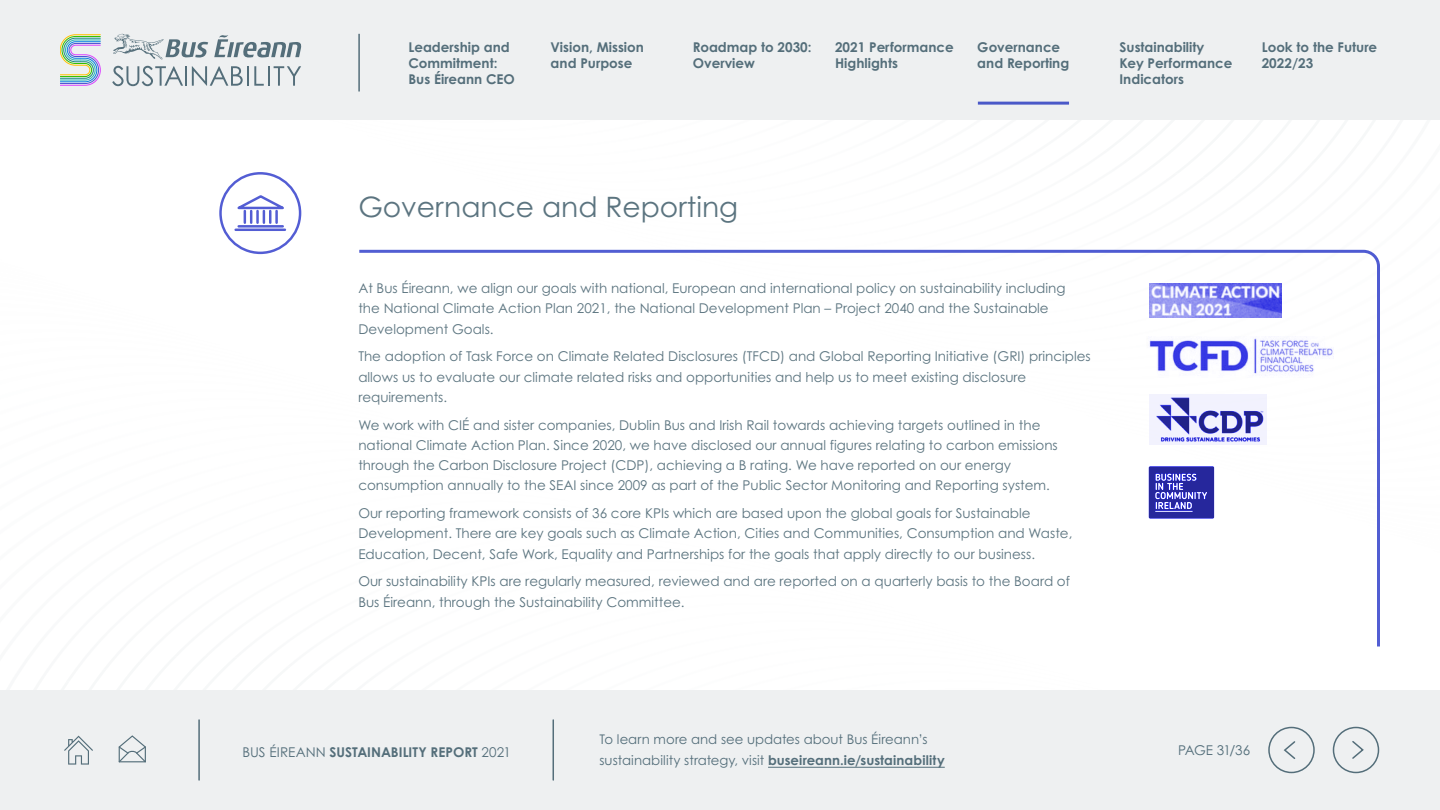
<style>
.page{position:relative;width:1440px;height:810px;background:#fff}
.page>*{position:absolute;margin:0;border:0;box-sizing:border-box;transform-origin:0 0}
.t1{font:28.12px "Century Gothic Pro";color:#546e7a}
.t2{font:13.5px/20.2px "Century Gothic Pro";color:#546e7a}
.t3{font:700 13.5px/16.2px "Century Gothic Pro";color:#546e7a}
.t4{font:13.27px/21px "Century Gothic Pro";color:#546e7a}
.s1{font-weight:400}
.s2{font-weight:700}
</style>
<div class="page">
<svg style="left:219px;top:172px;width:1161px;height:475px"></svg>
<div style="left:0;top:690px;width:1440px;height:120px;background:#eef0f1"></div>
<div style="left:0;top:0;width:1440px;height:120px;background:#eef0f1"></div>
<svg style="left:113px;top:34px;width:95px;height:25px"></svg>
<svg style="left:214px;top:35px;width:87px;height:22px"></svg>
<svg style="left:112px;top:66px;width:71px;height:20px"></svg>
<hr style="left:185px;top:66px;width:2px;height:20px;background:#546e7a">
<svg style="left:192px;top:66px;width:51px;height:20px"></svg>
<hr style="left:247px;top:66px;width:2px;height:20px;background:#546e7a">
<svg style="left:254px;top:66px;width:10px;height:20px"></svg>
<hr style="left:268px;top:66px;width:2px;height:20px;background:#546e7a">
<svg style="left:274px;top:66px;width:27px;height:20px"></svg>
<svg style="left:60px;top:34px;width:41px;height:52px"></svg>
<hr style="left:358px;top:34px;width:2px;height:57px;background:#546e7a">
<hr style="left:198px;top:720px;width:2px;height:60px;background:#546e7a">
<svg style="left:64px;top:736px;width:29px;height:29px"></svg>
<svg style="left:118px;top:735px;width:28px;height:28px"></svg>
<hr style="left:768px;top:767px;width:177px;height:1px;background:#546e7a">
<hr style="left:553px;top:720px;width:1px;height:60px;background:#546e7a">
<svg style="left:1352px;top:741px;width:12px;height:18px"></svg>
<div style="left:1333px;top:727px;width:46px;height:46px;border:2px solid #546e7a;border-radius:50%"></div>
<svg style="left:1283px;top:741px;width:13px;height:18px"></svg>
<div style="left:1268px;top:727px;width:47px;height:46px;border:2px solid #546e7a;border-radius:50%"></div>
<p class="t3" style="left:408px;top:38px;width:108px">Leadership and<br>Commitment:<br>Bus Éireann CEO</p>
<p class="t3" style="left:551px;top:38px;width:95px">Vision, Mission and Purpose</p>
<p class="t3" style="left:693px;top:38px;width:120px">Roadmap to 2030:<br>Overview</p>
<p class="t3" style="left:835px;top:38px;width:120px">2021 Performance<br>Highlights</p>
<p class="t3" style="left:977px;top:38px;width:94px">Governance and Reporting</p>
<p class="t3" style="left:1120px;top:38px;width:114px">Sustainability<br>Key Performance<br>Indicators</p>
<p class="t3" style="left:1262px;top:38px;width:117px">Look to the Future<br>2022/23</p>
<h1 class="t1" style="left:358px;top:190px;width:381px">Governance and Reporting</h1>
<p class="t2" style="left:358px;top:278px;width:709px">At Bus Éireann, we align our goals with national, European and international policy on sustainability including the National Climate Action Plan 2021, the National Development Plan – Project 2040 and the Sustainable<br>Development Goals.</p>
<p class="t2" style="left:358px;top:346px;width:734px">The adoption of Task Force on Climate Related Disclosures (TFCD) and Global Reporting Initiative (GRI) principles allows us to evaluate our climate related risks and opportunities and help us to meet existing disclosure requirements.</p>
<p class="t2" style="left:358px;top:415px;width:701px">We work with CIÉ and sister companies, Dublin Bus and Irish Rail towards achieving targets outlined in the national Climate Action Plan. Since 2020, we have disclosed our annual figures relating to carbon emissions through the Carbon Disclosure Project (CDP), achieving a B rating. We have reported on our energy consumption annually to the SEAI since 2009 as part of the Public Sector Monitoring and Reporting system.</p>
<p class="t2" style="left:358px;top:503px;width:716px">Our reporting framework consists of 36 core KPIs which are based upon the global goals for Sustainable<br>Development. There are key goals such as Climate Action, Cities and Communities, Consumption and Waste,<br>Education, Decent, Safe Work, Equality and Partnerships for the goals that apply directly to our business.</p>
<p class="t2" style="left:358px;top:571px;width:713px">Our sustainability KPIs are regularly measured, reviewed and are reported on a quarterly basis to the Board of<br>Bus Éireann, through the Sustainability Committee.</p>
<p class="t3" style="left:242px;top:744px;width:270px"><span class="s1">BUS ÉIREANN</span> SUSTAINABILITY REPORT <span class="s1">2021</span></p>
<p class="t4" style="left:600px;top:729px;width:347px">To learn more and see updates about Bus Éireann’s sustainability strategy, visit <span class="s2">buseireann.ie/sustainability</span></p>
<p class="t2" style="left:1178px;top:740px;width:74px">PAGE 31/36</p>
</div>
